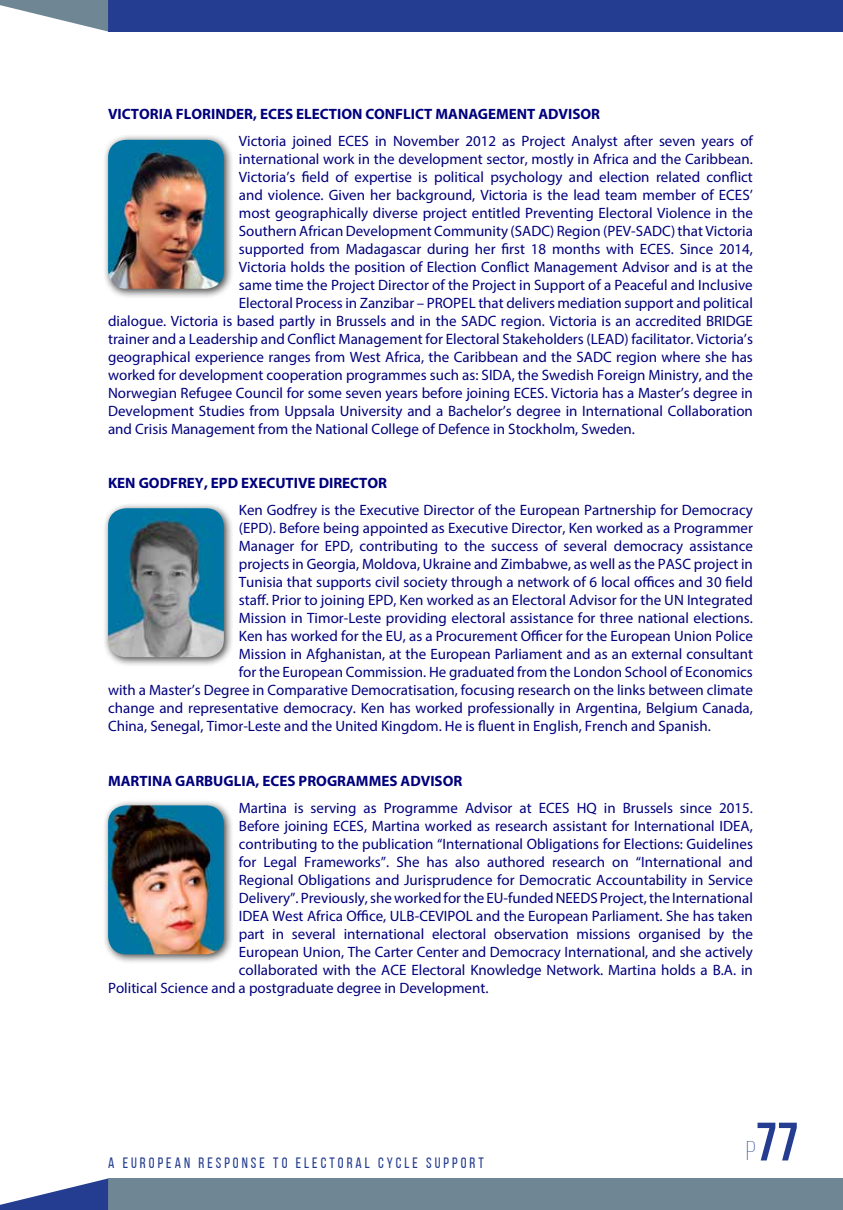
<style>
.page{position:relative;width:843px;height:1210px;background:#fff}
.page>*{position:absolute;margin:0;border:0;box-sizing:border-box;transform-origin:0 0}
.t1{font:700 54px "Bebas Neue";color:#253d90}
.t2{font:15px "Myriad Pro";color:#00007d}
.t3{font:700 15px "Myriad Pro";color:#00007d}
.t4{font:15px "Bebas Neue";letter-spacing:.2em;color:#253d90}
.s1{font-weight:300;font-size:27px}
</style>
<div class="page">
<div style="left:108px;top:0;width:734px;height:32px;background:#253d90"></div>
<div style="left:108px;top:1178px;width:734px;height:32px;background:#6f8695"></div>
<svg style="left:0;top:0;width:108px;height:31px"></svg>
<svg style="left:0;top:1178px;width:108px;height:32px"></svg>
<div style="left:102px;top:134px;width:132px;height:165px;background:#000;opacity:.75"></div>
<img style="left:108px;top:140px;width:116px;height:149px">
<div style="left:102px;top:502px;width:132px;height:165px;background:#000;opacity:.75"></div>
<img style="left:108px;top:508px;width:116px;height:149px">
<div style="left:102px;top:799px;width:132px;height:165px;background:#000;opacity:.75"></div>
<img style="left:108px;top:805px;width:116px;height:149px">
<p class="t3" style="left:108px;top:104px;width:493px">VICTORIA FLORINDER, ECES ELECTION CONFLICT MANAGEMENT ADVISOR</p>
<p class="t2" style="left:239px;top:132px;width:515px">Victoria joined ECES in November 2012 as Project Analyst after seven years of</p>
<p class="t2" style="left:239px;top:150px;width:515px">international work in the development sector, mostly in Africa and the Caribbean.</p>
<p class="t2" style="left:239px;top:168px;width:515px">Victoria’s field of expertise is political psychology and election related conflict</p>
<p class="t2" style="left:239px;top:186px;width:515px">and violence. Given her background, Victoria is the lead team member of ECES’</p>
<p class="t2" style="left:239px;top:204px;width:515px">most geographically diverse project entitled Preventing Electoral Violence in the</p>
<p class="t2" style="left:239px;top:222px;width:515px">Southern African Development Community (SADC) Region (PEV-SADC) that Victoria</p>
<p class="t2" style="left:239px;top:240px;width:515px">supported from Madagascar during her first 18 months with ECES. Since 2014,</p>
<p class="t2" style="left:239px;top:258px;width:515px">Victoria holds the position of Election Conflict Management Advisor and is at the</p>
<p class="t2" style="left:239px;top:276px;width:515px">same time the Project Director of the Project in Support of a Peaceful and Inclusive</p>
<p class="t2" style="left:239px;top:294px;width:515px">Electoral Process in Zanzibar – PROPEL that delivers mediation support and political</p>
<p class="t2" style="left:108px;top:312px;width:646px">dialogue. Victoria is based partly in Brussels and in the SADC region. Victoria is an accredited BRIDGE</p>
<p class="t2" style="left:108px;top:330px;width:646px">trainer and a Leadership and Conflict Management for Electoral Stakeholders (LEAD) facilitator. Victoria’s</p>
<p class="t2" style="left:108px;top:348px;width:646px">geographical experience ranges from West Africa, the Caribbean and the SADC region where she has</p>
<p class="t2" style="left:108px;top:366px;width:646px">worked for development cooperation programmes such as: SIDA, the Swedish Foreign Ministry, and the</p>
<p class="t2" style="left:108px;top:384px;width:646px">Norwegian Refugee Council for some seven years before joining ECES. Victoria has a Master’s degree in</p>
<p class="t2" style="left:108px;top:402px;width:646px">Development Studies from Uppsala University and a Bachelor’s degree in International Collaboration</p>
<p class="t2" style="left:108px;top:420px;width:528px">and Crisis Management from the National College of Defence in Stockholm, Sweden.</p>
<p class="t3" style="left:108px;top:473px;width:280px">KEN GODFREY, EPD EXECUTIVE DIRECTOR</p>
<p class="t2" style="left:239px;top:501px;width:515px">Ken Godfrey is the Executive Director of the European Partnership for Democracy</p>
<p class="t2" style="left:239px;top:519px;width:515px">(EPD). Before being appointed as Executive Director, Ken worked as a Programmer</p>
<p class="t2" style="left:239px;top:537px;width:515px">Manager for EPD, contributing to the success of several democracy assistance</p>
<p class="t2" style="left:239px;top:555px;width:515px">projects in Georgia, Moldova, Ukraine and Zimbabwe, as well as the PASC project in</p>
<p class="t2" style="left:239px;top:573px;width:515px">Tunisia that supports civil society through a network of 6 local offices and 30 field</p>
<p class="t2" style="left:239px;top:591px;width:515px">staff. Prior to joining EPD, Ken worked as an Electoral Advisor for the UN Integrated</p>
<p class="t2" style="left:239px;top:609px;width:515px">Mission in Timor-Leste providing electoral assistance for three national elections.</p>
<p class="t2" style="left:239px;top:627px;width:515px">Ken has worked for the EU, as a Procurement Officer for the European Union Police</p>
<p class="t2" style="left:239px;top:645px;width:515px">Mission in Afghanistan, at the European Parliament and as an external consultant</p>
<p class="t2" style="left:239px;top:663px;width:515px">for the European Commission. He graduated from the London School of Economics</p>
<p class="t2" style="left:108px;top:681px;width:646px">with a Master’s Degree in Comparative Democratisation, focusing research on the links between climate</p>
<p class="t2" style="left:108px;top:699px;width:646px">change and representative democracy. Ken has worked professionally in Argentina, Belgium Canada,</p>
<p class="t2" style="left:108px;top:717px;width:604px">China, Senegal, Timor-Leste and the United Kingdom. He is fluent in English, French and Spanish.</p>
<p class="t3" style="left:108px;top:770px;width:356px">MARTINA GARBUGLIA, ECES PROGRAMMES ADVISOR</p>
<p class="t2" style="left:239px;top:798px;width:515px">Martina is serving as Programme Advisor at ECES HQ in Brussels since 2015.</p>
<p class="t2" style="left:239px;top:816px;width:515px">Before joining ECES, Martina worked as research assistant for International IDEA,</p>
<p class="t2" style="left:239px;top:834px;width:515px">contributing to the publication “International Obligations for Elections: Guidelines</p>
<p class="t2" style="left:239px;top:852px;width:515px">for Legal Frameworks”. She has also authored research on “International and</p>
<p class="t2" style="left:239px;top:870px;width:515px">Regional Obligations and Jurisprudence for Democratic Accountability in Service</p>
<p class="t2" style="left:239px;top:888px;width:515px">Delivery”. Previously, she worked for the EU-funded NEEDS Project, the International</p>
<p class="t2" style="left:239px;top:906px;width:515px">IDEA West Africa Office, ULB-CEVIPOL and the European Parliament. She has taken</p>
<p class="t2" style="left:239px;top:924px;width:515px">part in several international electoral observation missions organised by the</p>
<p class="t2" style="left:239px;top:942px;width:515px">European Union, The Carter Center and Democracy International, and she actively</p>
<p class="t2" style="left:239px;top:960px;width:515px">collaborated with the ACE Electoral Knowledge Network. Martina holds a B.A. in</p>
<p class="t2" style="left:108px;top:978px;width:382px">Political Science and a postgraduate degree in Development.</p>
<p class="t4" style="left:108px;top:1155px;width:377px">A EUROPEAN RESPONSE TO ELECTORAL CYCLE SUPPORT</p>
<h1 class="t1" style="left:746px;top:1112px;width:54px"><span class="s1">p</span>77</h1>
</div>
